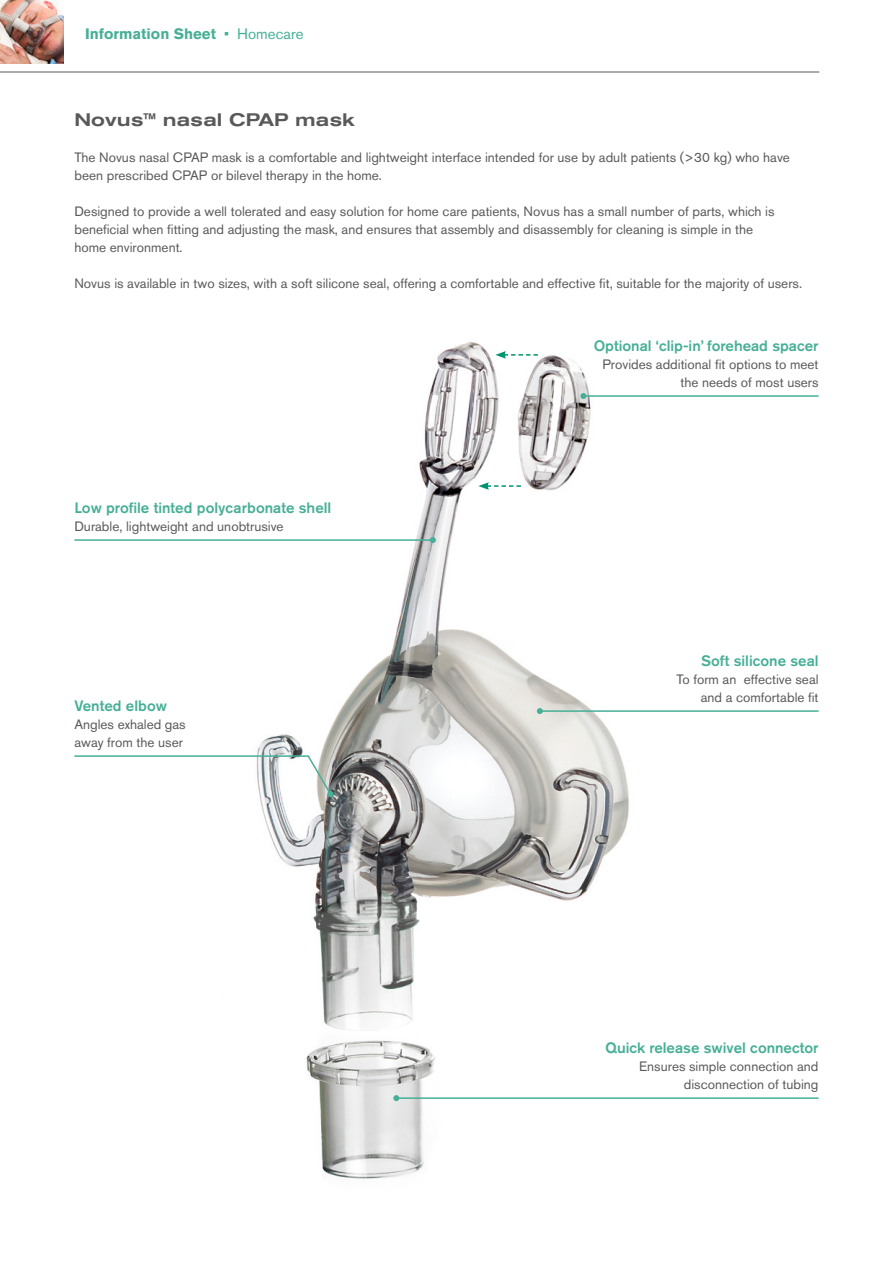
<style>
.page{position:relative;width:893px;height:1263px;background:#fff}
.page>*{position:absolute;margin:0;border:0;box-sizing:border-box;transform-origin:0 0}
.t1{font:500 expanded 18px "Akzidenz Grotesk Pro";color:#58595b}
.t2{font:500 15px "Akzidenz Grotesk Pro";color:#47af97}
.t3{font:700 15px "Akzidenz Grotesk Pro";color:#47af97}
.t4{font:13.5px/18px "Akzidenz Grotesk Pro";color:#58595b}
.s1{font-weight:400}
</style>
<div class="page">
<img style="left:0;top:0;width:63px;height:63px">
<hr style="left:0;top:72px;width:819px;height:1px;background:#58595b">
<img style="left:257px;top:341px;width:372px;height:838px">
<hr style="left:583px;top:395px;width:236px;height:2px;background:#47af97">
<svg style="left:580px;top:393px;width:6px;height:6px"></svg>
<hr style="left:540px;top:710px;width:279px;height:2px;background:#47af97">
<svg style="left:537px;top:708px;width:6px;height:6px"></svg>
<hr style="left:396px;top:1097px;width:423px;height:2px;background:#47af97">
<svg style="left:393px;top:1095px;width:6px;height:6px"></svg>
<hr style="left:74px;top:539px;width:359px;height:2px;background:#47af97">
<svg style="left:430px;top:537px;width:6px;height:6px"></svg>
<svg style="left:74px;top:755px;width:259px;height:42px"></svg>
<svg style="left:495px;top:351px;width:43px;height:8px"></svg>
<svg style="left:478px;top:482px;width:43px;height:8px"></svg>
<p class="t3" style="left:85px;top:24px;width:220px">Information Sheet <span class="s1">• Homecare</span></p>
<h1 class="t1" style="left:74px;top:108px;width:282px">Novus™ nasal CPAP mask</h1>
<p class="t4" style="left:74px;top:148px;width:717px">The Novus nasal CPAP mask is a comfortable and lightweight interface intended for use by adult patients (&gt;30 kg) who have been prescribed CPAP or bilevel therapy in the home.</p>
<p class="t4" style="left:74px;top:202px;width:702px">Designed to provide a well tolerated and easy solution for home care patients, Novus has a small number of parts, which is beneficial when fitting and adjusting the mask, and ensures that assembly and disassembly for cleaning is simple in the home environment.</p>
<p class="t4" style="left:74px;top:274px;width:729px">Novus is available in two sizes, with a soft silicone seal, offering a comfortable and effective fit, suitable for the majority of users.</p>
<p class="t2" style="left:74px;top:498px;width:258px">Low profile tinted polycarbonate shell</p>
<p class="t4" style="left:74px;top:517px;width:211px">Durable, lightweight and unobtrusive</p>
<p class="t2" style="left:74px;top:696px;width:94px">Vented elbow</p>
<p class="t4" style="left:74px;top:715px;width:113px">Angles exhaled gas away from the user</p>
<p class="t2" style="left:594px;top:336px;width:226px">Optional ‘clip-in’ forehead spacer</p>
<p class="t4" style="left:602px;top:355px;width:218px;text-align:right">Provides additional fit options to meet the needs of most users</p>
<p class="t2" style="left:701px;top:651px;width:119px">Soft silicone seal</p>
<p class="t4" style="left:676px;top:670px;width:144px;text-align:right">To form an effective seal and a comfortable fit</p>
<p class="t2" style="left:605px;top:1038px;width:215px">Quick release swivel connector</p>
<p class="t4" style="left:639px;top:1057px;width:181px;text-align:right">Ensures simple connection and disconnection of tubing</p>
</div>
